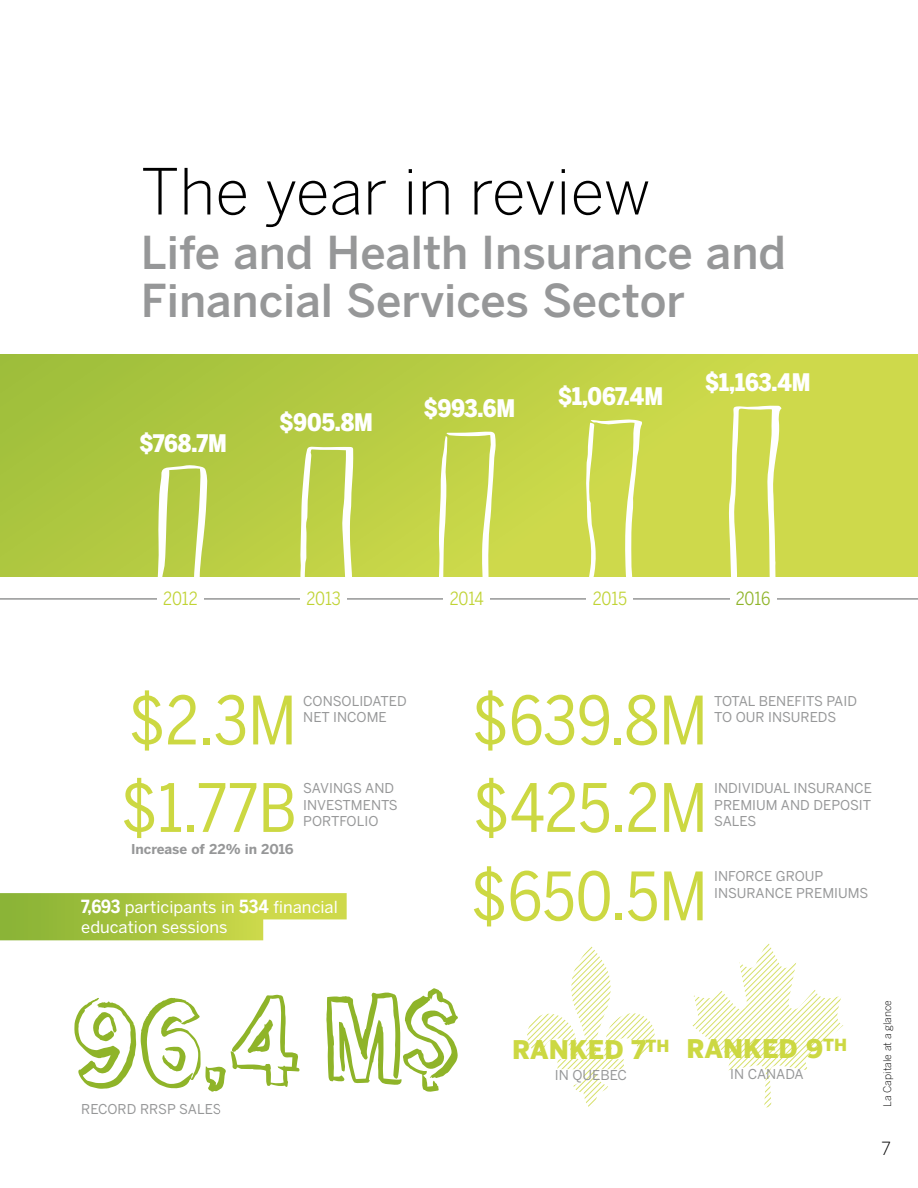
<style>
.page{position:relative;width:918px;height:1188px;background:#fff}
.page>*{position:absolute;margin:0;border:0;box-sizing:border-box;transform-origin:0 0}
.t1{font:66px/87.9px "Benton Sans Cond";color:#ccd842;text-align:justify}
.t2{font:300 63px "Benton Sans";color:#000}
.t3{font:500 45px/48px "Benton Sans";color:#969798}
.t4{font:900 25.5px "Benton Sans";color:#ccd842}
.t5{font:900 24px "Benton Sans Cond";color:#fff}
.t6{font:18px "Benton Sans Cond";letter-spacing:-.005em;color:#c0d334}
.t7{font:18px "Benton Sans Cond";color:#8fb429}
.t8{font:300 18px "Benton Sans";color:#000}
.t9{font:16.5px/19.5px "Benton Sans";color:#fff}
.t10{font:13.5px/16.5px "Benton Sans";color:#969798}
.t11{font:700 13.5px "Benton Sans";color:#969798}
.t12{font:300 10.5px "Benton Sans";color:#000}
.s1{font-family:"Benton Sans Cond";font-weight:700;font-size:18px}
</style>
<div class="page">
<svg style="left:0;top:893px;width:347px;height:47px;background:#b6cc55"></svg>
<div style="left:0;top:355px;width:918px;height:221px;background:linear-gradient(to right,#a6c23d,#d5dd4d)"></div>
<svg style="left:527px;top:946px;width:128px;height:161px"></svg>
<svg style="left:692px;top:943px;width:151px;height:164px"></svg>
<svg style="left:729px;top:406px;width:53px;height:194px"></svg>
<svg style="left:300px;top:447px;width:53px;height:153px"></svg>
<svg style="left:157px;top:465px;width:50px;height:135px"></svg>
<svg style="left:438px;top:432px;width:58px;height:168px"></svg>
<svg style="left:586px;top:419px;width:56px;height:158px"></svg>
<hr style="left:0;top:598px;width:918px;height:1px;background:#5f6160">
<div style="left:157px;top:591px;width:47px;height:16px;background:#fff"></div>
<div style="left:300px;top:591px;width:47px;height:16px;background:#fff"></div>
<div style="left:443px;top:591px;width:47px;height:16px;background:#fff"></div>
<div style="left:587px;top:591px;width:46px;height:16px;background:#fff"></div>
<div style="left:730px;top:591px;width:46px;height:16px;background:#fff"></div>
<svg style="left:326px;top:988px;width:132px;height:104px"></svg>
<svg style="left:74px;top:995px;width:226px;height:97px"></svg>
<h2 class="t2" style="left:141px;top:154px;width:511px">The year in review</h2>
<h3 class="t3" style="left:141px;top:228px;width:647px">Life and Health Insurance and<br>Financial Services Sector</h3>
<h3 class="t5" style="left:139px;top:429px;width:89px">$768.7M</h3>
<h3 class="t5" style="left:279px;top:408px;width:95px">$905.8M</h3>
<h3 class="t5" style="left:424px;top:394px;width:93px">$993.6M</h3>
<h3 class="t5" style="left:558px;top:382px;width:107px">$1,067.4M</h3>
<h3 class="t5" style="left:705px;top:368px;width:107px">$1,163.4M</h3>
<h3 class="t6" style="left:163px;top:588px;width:36px">2012</h3>
<h3 class="t6" style="left:306px;top:588px;width:36px">2013</h3>
<h3 class="t6" style="left:450px;top:588px;width:36px">2014</h3>
<h3 class="t6" style="left:593px;top:588px;width:36px">2015</h3>
<h3 class="t7" style="left:736px;top:588px;width:36px">2016</h3>
<h1 class="t1" style="left:129px;top:676px;width:170px">$2.3M</h1>
<p class="t10" style="left:303px;top:692px;width:105px">CONSOLIDATED<br>NET INCOME</p>
<h1 class="t1" style="left:471px;top:676px;width:238px">$639.8M $425.2M $650.5M</h1>
<h1 class="t1" style="left:121px;top:764px;width:177px">$1.77B</h1>
<p class="t10" style="left:303px;top:780px;width:96px">SAVINGS AND<br>INVESTMENTS<br>PORTFOLIO</p>
<p class="t11" style="left:131px;top:841px;width:164px">Increase of 22% in 2016</p>
<p class="t9" style="left:81px;top:897px;width:258px"><span class="s1">7,693</span> participants in <span class="s1">534</span> financial education sessions</p>
<p class="t10" style="left:714px;top:692px;width:144px">TOTAL BENEFITS PAID<br>TO OUR INSUREDS</p>
<p class="t10" style="left:714px;top:780px;width:159px;text-align:justify">INDIVIDUAL INSURANCE PREMIUM AND DEPOSIT SALES</p>
<p class="t10" style="left:714px;top:868px;width:156px">INFORCE GROUP<br>INSURANCE PREMIUMS</p>
<p class="t10" style="left:81px;top:1101px;width:142px">RECORD RRSP SALES</p>
<h3 class="t4" style="left:512px;top:1034px;width:159px">RANKED 7<sup>TH</sup></h3>
<p class="t10" style="left:555px;top:1066px;width:74px">IN QUEBEC</p>
<h3 class="t4" style="left:686px;top:1034px;width:162px">RANKED 9<sup>TH</sup></h3>
<p class="t10" style="left:730px;top:1066px;width:75px">IN CANADA</p>
<p class="t12" style="left:881px;top:1107px;width:108px;rotate:-90deg">La Capitale at a glance</p>
<h3 class="t8" style="left:881px;top:1138px;width:11px">7</h3>
</div>
